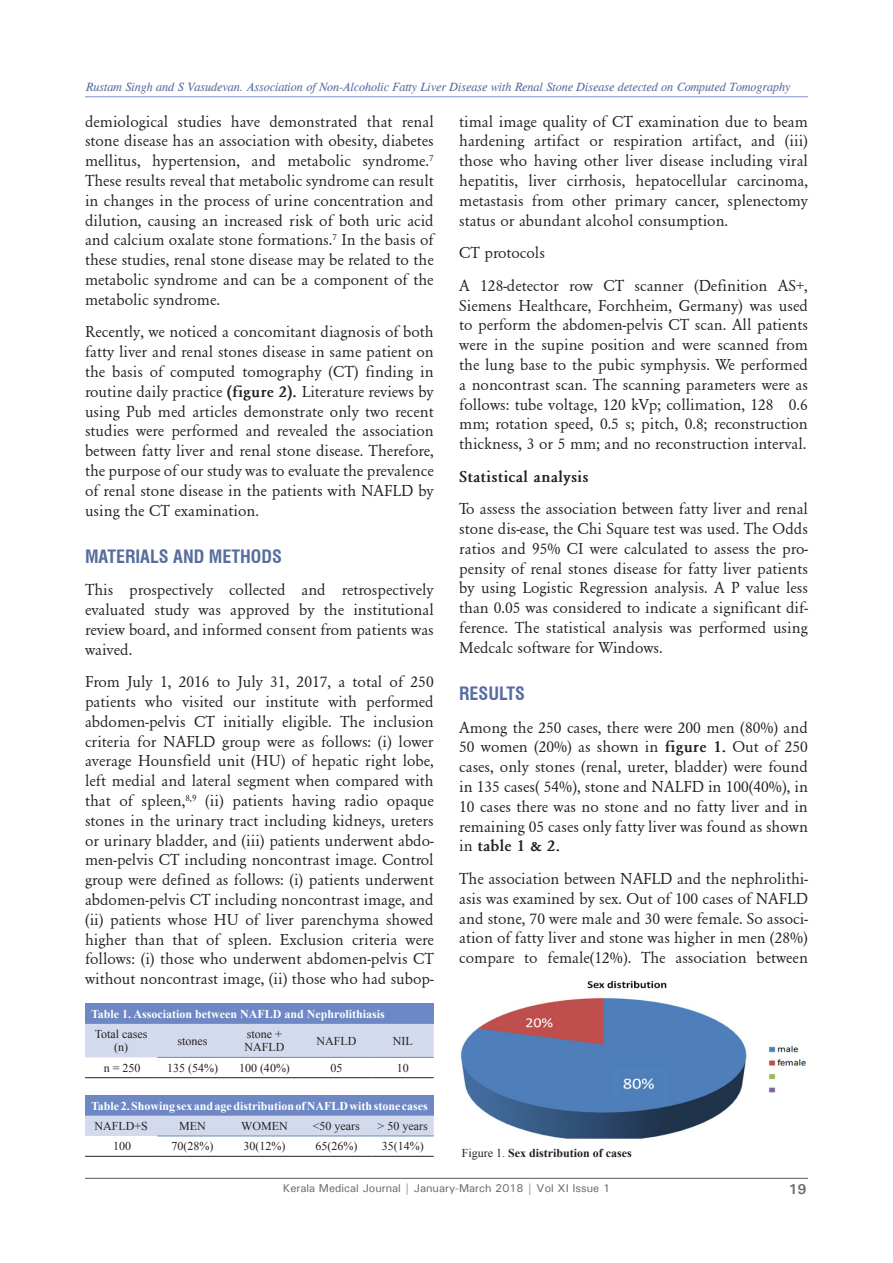
<style>
.page{position:relative;width:893px;height:1263px;background:#fff}
.page>*{position:absolute;margin:0;border:0;box-sizing:border-box;transform-origin:0 0}
.Head_1{font:700 condensed 18px "Swiss 721 BT";color:#566d9e}
.Para_1{font:16.5px/19.8px "Garamond";color:#231f20;text-align:justify}
.Para_1-2{font:700 16.5px "Garamond";color:#231f20}
.t1{font:700 14.25px "Univers";color:#6c6d70}
.t2{font:12px/13.2px "Times New Roman";color:#231f20;text-align:center}
.t3{font:italic 12px "CG Times";color:#566d9e}
.t4{font:700 12px "Times New Roman";color:#fff}
.Para_1-3{font:700 12px "Times New Roman";color:#231f20}
.t5{font:500 11.25px "Univers";color:#6c6d70}
.s1{font-weight:700}
.s2{font-weight:400}
</style>
<div class="page">
<hr style="left:85px;top:1178px;width:723px;height:1px;background:#57585a">
<hr style="left:85px;top:96px;width:723px;height:1px;background:#8b9ed0">
<img style="left:460px;top:980px;width:346px;height:159px">
<div style="left:85px;top:1004px;width:349px;height:20px;background:#6d88c5"></div>
<div style="left:85px;top:1024px;width:349px;height:33px;background:#d4daee"></div>
<hr style="left:157px;top:1057px;width:71px;height:1px;background:#6d88c5">
<hr style="left:228px;top:1057px;width:73px;height:1px;background:#6d88c5">
<hr style="left:301px;top:1057px;width:71px;height:1px;background:#6d88c5">
<hr style="left:372px;top:1057px;width:62px;height:1px;background:#6d88c5">
<hr style="left:85px;top:1077px;width:72px;height:1px;background:#231f20">
<hr style="left:157px;top:1077px;width:71px;height:1px;background:#231f20">
<hr style="left:228px;top:1077px;width:73px;height:1px;background:#231f20">
<hr style="left:301px;top:1077px;width:71px;height:1px;background:#231f20">
<hr style="left:372px;top:1077px;width:62px;height:1px;background:#231f20">
<div style="left:85px;top:1095px;width:349px;height:21px;background:#6d88c5"></div>
<div style="left:85px;top:1116px;width:349px;height:20px;background:#d4daee"></div>
<hr style="left:157px;top:1135px;width:71px;height:1px;background:#6d88c5">
<hr style="left:228px;top:1135px;width:73px;height:1px;background:#6d88c5">
<hr style="left:301px;top:1135px;width:71px;height:1px;background:#6d88c5">
<hr style="left:372px;top:1135px;width:62px;height:1px;background:#6d88c5">
<hr style="left:85px;top:1156px;width:72px;height:1px;background:#231f20">
<hr style="left:157px;top:1156px;width:71px;height:1px;background:#231f20">
<hr style="left:228px;top:1156px;width:73px;height:1px;background:#231f20">
<hr style="left:301px;top:1156px;width:71px;height:1px;background:#231f20">
<hr style="left:372px;top:1156px;width:62px;height:1px;background:#231f20">
<p class="t3" style="left:86px;top:80px;width:706px">Rustam Singh and S Vasudevan. Association of Non-Alcoholic Fatty Liver Disease with Renal Stone Disease detected on Computed Tomography</p>
<p class="Para_1" style="left:85px;top:111px;width:350px">demiological studies have demonstrated that renal stone disease has an association with obesity, diabetes mellitus, hypertension, and metabolic syndrome.<sup>7<br></sup>These results reveal that metabolic syndrome can result in changes in the process of urine concentration and dilution, causing an increased risk of both uric acid and calcium oxalate stone formations.<sup>7</sup> In the basis of these studies, renal stone disease may be related to the metabolic syndrome and can be a component of the metabolic syndrome.</p>
<p class="Para_1" style="left:85px;top:322px;width:350px">Recently, we noticed a concomitant diagnosis of both fatty liver and renal stones disease in same patient on the basis of computed tomography (CT) finding in routine daily practice <span class="s1">(figure 2).</span> Literature reviews by using Pub med articles demonstrate only two recent studies were performed and revealed the association between fatty liver and renal stone disease. Therefore, the purpose of our study was to evaluate the prevalence of renal stone disease in the patients with NAFLD by using the CT examination.</p>
<p class="Head_1" style="left:85px;top:545px;width:198px">MATERIALS AND METHODS</p>
<p class="Para_1" style="left:85px;top:580px;width:350px">This prospectively collected and retrospectively evaluated study was approved by the institutional review board, and informed consent from patients was waived.</p>
<p class="Para_1" style="left:85px;top:672px;width:350px">From July 1, 2016 to July 31, 2017, a total of 250 patients who visited our institute with performed abdomen-pelvis CT initially eligible. The inclusion criteria for NAFLD group were as follows: (i) lower average Hounsfield unit (HU) of hepatic right lobe, left medial and lateral segment when compared with that of spleen,<sup>8,9</sup> (ii) patients having radio opaque stones in the urinary tract including kidneys, ureters or urinary bladder, and (iii) patients underwent abdo&shy;men-pelvis CT including noncontrast image. Control group were defined as follows: (i) patients underwent abdomen-pelvis CT including noncontrast image, and (ii) patients whose HU of liver parenchyma showed higher than that of spleen. Exclusion criteria were follows: (i) those who underwent abdomen-pelvis CT without noncontrast image, (ii) those who had subop-</p>
<p class="t4" style="left:91px;top:1005px;width:295px">Table 1. Association between NAFLD and Nephrolithiasis</p>
<p class="t2" style="left:95px;top:1027px;width:54px">Total cases (n)</p>
<p class="t2" style="left:178px;top:1034px;width:31px">stones</p>
<p class="t2" style="left:244px;top:1027px;width:41px;text-align:left">stone +<br>NAFLD</p>
<p class="t2" style="left:316px;top:1034px;width:41px">NAFLD</p>
<p class="t2" style="left:393px;top:1034px;width:21px">NIL</p>
<p class="t2" style="left:104px;top:1061px;width:38px">n = 250</p>
<p class="t2" style="left:167px;top:1061px;width:52px">135 (54%)</p>
<p class="t2" style="left:239px;top:1061px;width:52px">100 (40%)</p>
<p class="t2" style="left:330px;top:1061px;width:13px">05</p>
<p class="t2" style="left:397px;top:1061px;width:13px">10</p>
<p class="t4" style="left:91px;top:1097px;width:338px">Table 2. Showing sex and age distribution of NAFLD with stone cases</p>
<p class="t2" style="left:94px;top:1119px;width:55px">NAFLD+S</p>
<p class="t2" style="left:179px;top:1119px;width:28px">MEN</p>
<p class="t2" style="left:241px;top:1119px;width:48px">WOMEN</p>
<p class="t2" style="left:313px;top:1119px;width:49px">&lt;50 years</p>
<p class="t2" style="left:378px;top:1119px;width:52px">&gt; 50 years</p>
<p class="t2" style="left:113px;top:1139px;width:19px">100</p>
<p class="t2" style="left:172px;top:1139px;width:43px">70(28%)</p>
<p class="t2" style="left:243px;top:1139px;width:43px">30(12%)</p>
<p class="t2" style="left:315px;top:1139px;width:43px">65(26%)</p>
<p class="t2" style="left:382px;top:1139px;width:43px">35(14%)</p>
<p class="Para_1" style="left:459px;top:111px;width:350px">timal image quality of CT examination due to beam hardening artifact or respiration artifact, and (iii) those who having other liver disease including viral hepatitis, liver cirrhosis, hepatocellular carcinoma, metastasis from other primary cancer, splenectomy status or abundant alcohol consumption.</p>
<p class="Para_1" style="left:459px;top:243px;width:87px">CT protocols</p>
<p class="Para_1" style="left:459px;top:275px;width:350px">A 128-detector row CT scanner (Definition AS+, Siemens Healthcare, Forchheim, Germany) was used to perform the abdomen-pelvis CT scan. All patients were in the supine position and were scanned from the lung base to the pubic symphysis. We performed a noncontrast scan. The scanning parameters were as follows: tube voltage, 120 kVp; collimation, 128 × 0.6 mm; rotation speed, 0.5 s; pitch, 0.8; reconstruction thickness, 3 or 5 mm; and no reconstruction interval.</p>
<p class="Para_1-2" style="left:459px;top:467px;width:131px">Statistical analysis</p>
<p class="Para_1" style="left:459px;top:499px;width:350px">To assess the association between fatty liver and renal stone dis-ease, the Chi Square test was used. The Odds ratios and 95% CI were calculated to assess the pro&shy;pensity of renal stones disease for fatty liver patients by using Logistic Regression analysis. A P value less than 0.05 was considered to indicate a significant dif&shy;ference. The statistical analysis was performed using Medcalc software for Windows.</p>
<p class="Head_1" style="left:459px;top:683px;width:67px">RESULTS</p>
<p class="Para_1" style="left:459px;top:717px;width:350px">Among the 250 cases, there were 200 men (80%) and 50 women (20%) as shown in <span class="s1">figure 1.</span> Out of 250 cases, only stones (renal, ureter, bladder) were found in 135 cases( 54%), stone and NALFD in 100(40%), in 10 cases there was no stone and no fatty liver and in remaining 05 cases only fatty liver was found as shown in <span class="s1">table 1 &amp; 2.</span></p>
<p class="Para_1" style="left:459px;top:869px;width:350px">The association between NAFLD and the nephrolithi&shy;asis was examined by sex. Out of 100 cases of NAFLD and stone, 70 were male and 30 were female. So associ&shy;ation of fatty liver and stone was higher in men (28%) compare to female(12%). The association between</p>
<p class="Para_1-3" style="left:462px;top:1144px;width:172px"><span class="s2">Figure 1.</span> Sex distribution of cases</p>
<p class="t5" style="left:283px;top:1181px;width:329px">Kerala Medical Journal | January-March 2018 | Vol XI Issue 1</p>
<p class="t1" style="left:789px;top:1180px;width:19px">19</p>
</div>
